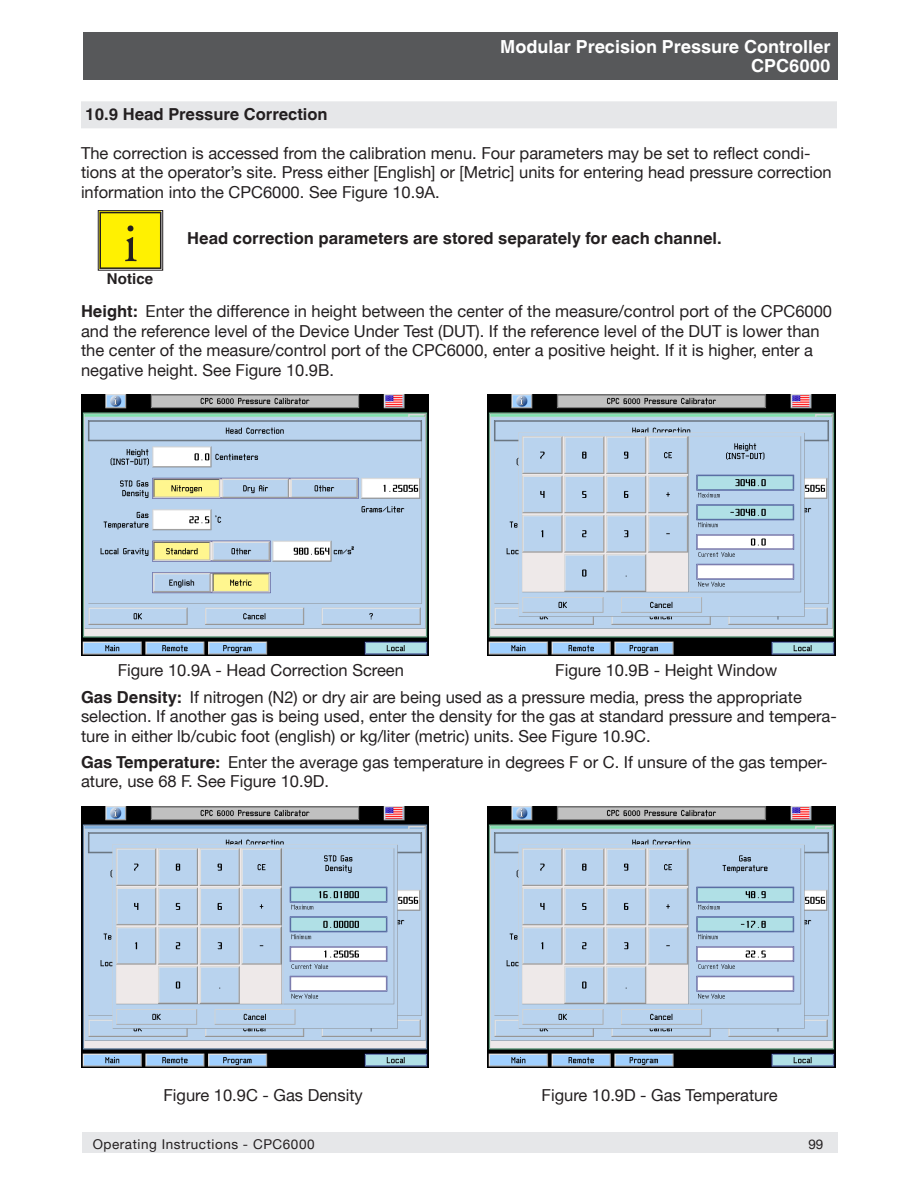
<style>
.page{position:relative;width:918px;height:1188px;background:#fff}
.page>*{position:absolute;margin:0;border:0;box-sizing:border-box;transform-origin:0 0}
.t1{font:57px "Adobe Garamond Pro";color:#231f20}
.t2{font:700 18px/19.5px "Helvetica World";color:#fff;text-align:right}
._05_running_text{font:16.5px/19.5px "Helvetica Neue";color:#231f20}
._12_bold_indent{font:700 16.5px "Helvetica World";color:#231f20}
.SubSubheadiline_grey{font:700 16.5px "Helvetica World";color:#231f20}
.t3{font:700 15px "Helvetica";letter-spacing:.01em;color:#231f20}
.t4{font:13.5px "Helvetica Neue";letter-spacing:.04em;color:#231f20}
.s1{font-family:"Helvetica World";font-weight:700}
</style>
<div class="page">
<div style="left:83px;top:32px;width:754px;height:48px;background:#57585a"></div>
<div style="left:82px;top:1132px;width:756px;height:22px;background:#e6e7e9"></div>
<div style="left:81px;top:101px;width:756px;height:27px;background:#e6e7e9"></div>
<img style="left:81px;top:394px;width:348px;height:261px">
<img style="left:488px;top:394px;width:347px;height:261px">
<img style="left:81px;top:807px;width:348px;height:261px">
<img style="left:488px;top:806px;width:348px;height:261px">
<svg style="left:98px;top:210px;width:65px;height:61px"></svg>
<div style="left:99px;top:212px;width:62px;height:57px;border:2px solid #231f20"></div>
<p class="t2" style="left:500px;top:37px;width:332px">Modular Precision Pressure Controller<br>CPC6000</p>
<p class="SubSubheadiline_grey" style="left:85px;top:104px;width:244px">10.9 Head Pressure Correction</p>
<p class="_05_running_text" style="left:81px;top:143px;width:752px">The correction is accessed from the calibration menu. Four parameters may be set to reflect condi&shy;tions at the operator’s site. Press either [English] or [Metric] units for entering head pressure correction information into the CPC6000. See Figure 10.9A.</p>
<p class="_12_bold_indent" style="left:187px;top:228px;width:536px">Head correction parameters are stored separately for each channel.</p>
<p class="t1" style="left:123px;top:209px;width:16px">i</p>
<p class="t3" style="left:107px;top:270px;width:48px">Notice</p>
<p class="_05_running_text" style="left:81px;top:301px;width:753px"><span class="s1">Height:</span> Enter the difference in height between the center of the measure/control port of the CPC6000 and the reference level of the Device Under Test (DUT). If the reference level of the DUT is lower than the center of the measure/control port of the CPC6000, enter a positive height. If it is higher, enter a negative height. See Figure 10.9B.</p>
<p class="_05_running_text" style="left:118px;top:661px;width:288px">Figure 10.9A - Head Correction Screen</p>
<p class="_05_running_text" style="left:555px;top:661px;width:224px">Figure 10.9B - Height Window</p>
<p class="_05_running_text" style="left:81px;top:687px;width:757px"><span class="s1">Gas Density:</span> If nitrogen (N2) or dry air are being used as a pressure media, press the appropriate selection. If another gas is being used, enter the density for the gas at standard pressure and tempera&shy;ture in either lb/cubic foot (english) or kg/liter (metric) units. See Figure 10.9C.</p>
<p class="_05_running_text" style="left:81px;top:752px;width:748px"><span class="s1">Gas Temperature:</span> Enter the average gas temperature in degrees F or C. If unsure of the gas temper&shy;ature, use 68 F. See Figure 10.9D.</p>
<p class="_05_running_text" style="left:164px;top:1085px;width:201px">Figure 10.9C - Gas Density</p>
<p class="_05_running_text" style="left:542px;top:1085px;width:237px">Figure 10.9D - Gas Temperature</p>
<p class="t4" style="left:93px;top:1136px;width:223px">Operating Instructions - CPC6000</p>
<p class="t4" style="left:808px;top:1136px;width:17px">99</p>
</div>
